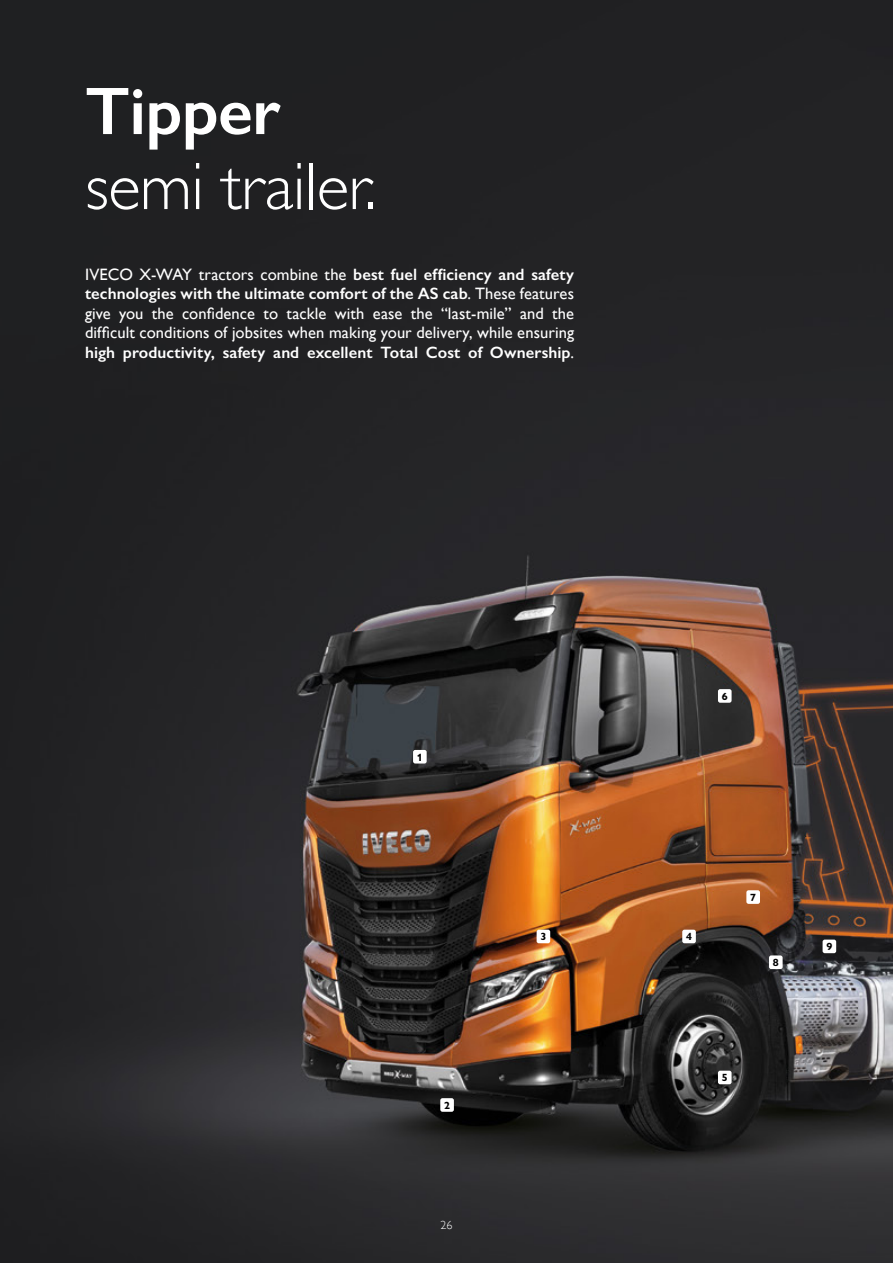
<style>
.page{position:relative;width:893px;height:1263px;background:#fff}
.page>*{position:absolute;margin:0;border:0;box-sizing:border-box;transform-origin:0 0}
.t1{font:300 67.5px "Gill Sans";letter-spacing:-.01em;color:#fff}
.t2{font:600 67.5px "Gill Sans";letter-spacing:-.01em;color:#fff}
.t3{font:16.5px/19.5px "Gill Sans";letter-spacing:.005em;color:#fff;text-align:justify}
.t4{font:300 12px "Gill Sans";color:#fff}
.t5{font:700 10.5px "Gill Sans Nova";color:#000}
.s1{font-weight:600}
</style>
<div class="page">
<img style="left:0;top:0;width:893px;height:1263px">
<div style="left:413px;top:750px;width:14px;height:13px;background:#fff;border-radius:2px"></div>
<div style="left:440px;top:1098px;width:14px;height:14px;background:#fff;border-radius:2px"></div>
<div style="left:682px;top:930px;width:14px;height:13px;background:#fff;border-radius:2px"></div>
<div style="left:746px;top:890px;width:14px;height:14px;background:#fff;border-radius:2px"></div>
<div style="left:769px;top:955px;width:14px;height:14px;background:#fff;border-radius:2px"></div>
<div style="left:823px;top:939px;width:13px;height:14px;background:#fff;border-radius:2px"></div>
<div style="left:537px;top:930px;width:13px;height:13px;background:#fff;border-radius:2px"></div>
<div style="left:718px;top:1071px;width:14px;height:13px;background:#fff;border-radius:2px"></div>
<div style="left:718px;top:689px;width:14px;height:14px;background:#fff;border-radius:2px"></div>
<h1 class="t2" style="left:85px;top:70px;width:197px">Tipper</h1>
<h1 class="t1" style="left:85px;top:134px;width:293px">semi trailer.</h1>
<p class="t3" style="left:85px;top:264px;width:490px">IVECO X-WAY tractors combine the <span class="s1">best fuel efficiency and safety technologies with the ultimate comfort of the AS cab</span>. These features give you the confidence to tackle with ease the “last-mile” and the difficult conditions of jobsites when making your delivery, while ensuring <span class="s1">high productivity, safety and excellent Total Cost of Ownership</span>.</p>
<p class="t5" style="left:417px;top:750px;width:7px">1</p>
<p class="t5" style="left:444px;top:1099px;width:7px">2</p>
<p class="t4" style="left:440px;top:1215px;width:13px">26</p>
<p class="t5" style="left:540px;top:930px;width:7px">3</p>
<p class="t5" style="left:722px;top:690px;width:7px">6</p>
<p class="t5" style="left:686px;top:930px;width:7px">4</p>
<p class="t5" style="left:750px;top:891px;width:7px">7</p>
<p class="t5" style="left:773px;top:956px;width:7px">8</p>
<p class="t5" style="left:722px;top:1071px;width:7px">5</p>
<p class="t5" style="left:826px;top:940px;width:7px">9</p>
</div>
